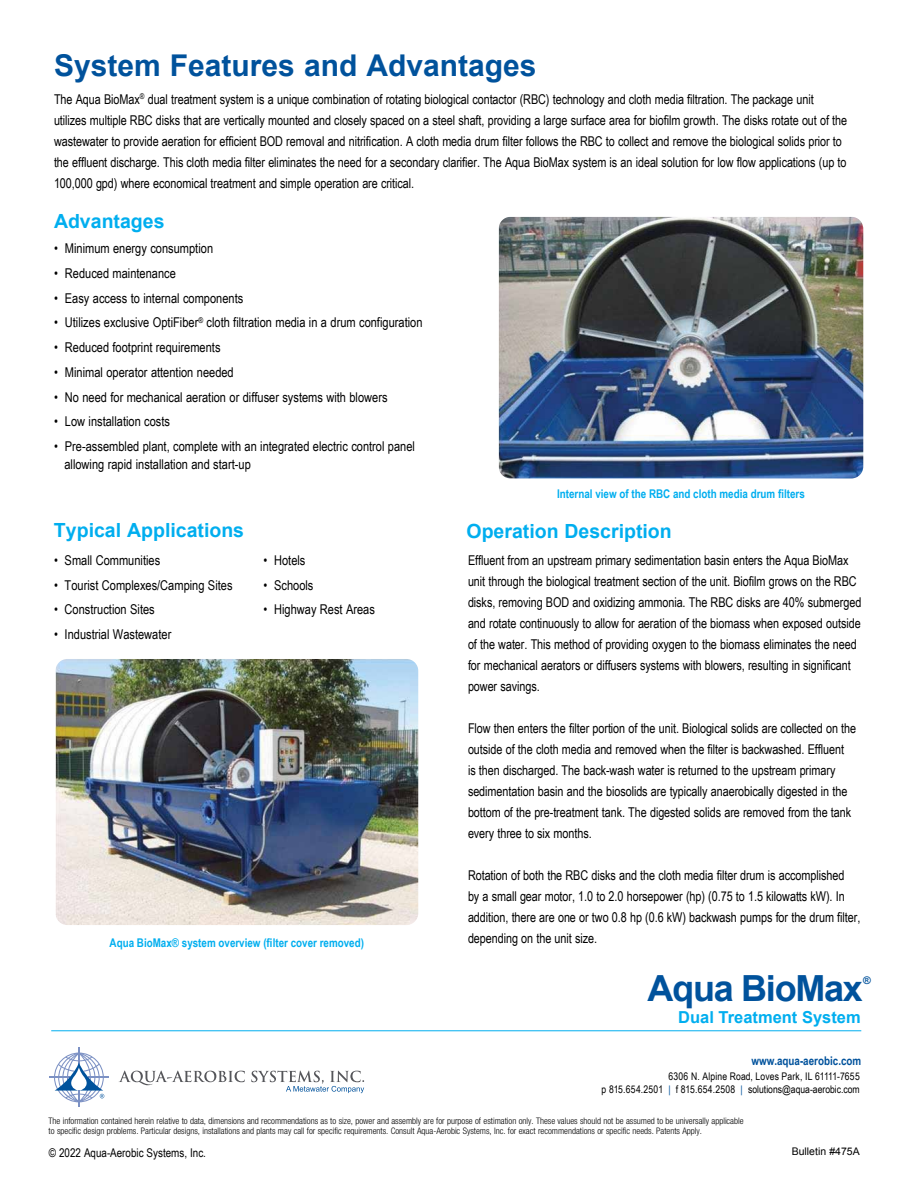
<style>
.page{position:relative;width:918px;height:1188px;background:#fff}
.page>*{position:absolute;margin:0;border:0;box-sizing:border-box;transform-origin:0 0}
.t1{font:700 36px "Arial";letter-spacing:-.035em;color:#00529c}
.t2{font:700 30px "Arial";color:#00529c}
.t3{font:700 19.5px "Arial";color:#00aeef}
.t4{font:700 16.5px "Arial";color:#00aeef}
.t5{font:13.5px/21px "Arial Narrow";letter-spacing:-.005em;color:#000}
.t6{font:700 12px "Arial Narrow";color:#00aeef}
.t7{font:12px "Arial Narrow";color:#000}
.t8{font:700 12px "Arial Narrow";color:#00529c}
.t9{font:10.5px/13.5px "Arial Narrow";color:#000;text-align:right}
.t10{font:10.5px "Arial";color:#000}
.t11{font:700 10.5px "Arial";color:#00529c}
.t12{font:300 condensed 9px/10.5px "Helvetica Neue LT Std";color:#000}
.s1{color:#00529c}
</style>
<div class="page">
<svg style="left:119px;top:1071px;width:126px;height:14px"></svg>
<svg style="left:251px;top:1071px;width:113px;height:22px"></svg>
<svg style="left:49px;top:1047px;width:60px;height:60px"></svg>
<hr style="left:51px;top:1030px;width:810px;height:1px;background:#00aeef">
<img style="left:499px;top:217px;width:364px;height:261px">
<img style="left:56px;top:659px;width:362px;height:266px">
<h2 class="t2" style="left:54px;top:46px;width:484px">System Features and Advantages</h2>
<p class="t5" style="left:54px;top:88px;width:795px">The Aqua BioMax<sup>®</sup> dual treatment system is a unique combination of rotating biological contactor (RBC) technology and cloth media filtration. The package unit utilizes multiple RBC disks that are vertically mounted and closely spaced on a steel shaft, providing a large surface area for biofilm growth. The disks rotate out of the wastewater to provide aeration for efficient BOD removal and nitrification. A cloth media drum filter follows the RBC to collect and remove the biological solids prior to the effluent discharge. This cloth media filter eliminates the need for a secondary clarifier. The Aqua BioMax system is an ideal solution for low flow applications (up to 100,000 gpd) where economical treatment and simple operation are critical.</p>
<h3 class="t3" style="left:54px;top:208px;width:112px">Advantages</h3>
<p class="t5" style="left:54px;top:237px;width:160px">• Minimum energy consumption</p>
<p class="t5" style="left:54px;top:262px;width:123px">• Reduced maintenance</p>
<p class="t5" style="left:54px;top:287px;width:191px">• Easy access to internal components</p>
<p class="t5" style="left:54px;top:312px;width:370px">• Utilizes exclusive OptiFiber<sup>®</sup> cloth filtration media in a drum configuration</p>
<p class="t5" style="left:54px;top:336px;width:168px">• Reduced footprint requirements</p>
<p class="t5" style="left:54px;top:361px;width:181px">• Minimal operator attention needed</p>
<p class="t5" style="left:54px;top:386px;width:335px">• No need for mechanical aeration or diffuser systems with blowers</p>
<p class="t5" style="left:54px;top:411px;width:117px">• Low installation costs</p>
<p class="t5" style="left:64px;top:437px;width:352px;line-height:18px;text-indent:-10px">• Pre-assembled plant, complete with an integrated electric control panel allowing rapid installation and start-up</p>
<p class="t6" style="left:557px;top:485px;width:249px">Internal view of the RBC and cloth media drum filters</p>
<h3 class="t3" style="left:54px;top:518px;width:192px">Typical Applications</h3>
<h3 class="t3" style="left:466px;top:519px;width:207px">Operation Description</h3>
<p class="t5" style="left:54px;top:549px;width:108px">• Small Communities</p>
<p class="t5" style="left:54px;top:574px;width:180px">• Tourist Complexes/Camping Sites</p>
<p class="t5" style="left:54px;top:599px;width:102px">• Construction Sites</p>
<p class="t5" style="left:54px;top:623px;width:119px">• Industrial Wastewater</p>
<p class="t5" style="left:468px;top:549px;width:395px">Effluent from an upstream primary sedimentation basin enters the Aqua BioMax unit through the biological treatment section of the unit. Biofilm grows on the RBC disks, removing BOD and oxidizing ammonia. The RBC disks are 40% submerged and rotate continuously to allow for aeration of the biomass when exposed outside of the water. This method of providing oxygen to the biomass eliminates the need for mechanical aerators or diffusers systems with blowers, resulting in significant power savings.</p>
<p class="t5" style="left:468px;top:717px;width:390px">Flow then enters the filter portion of the unit. Biological solids are collected on the outside of the cloth media and removed when the filter is backwashed. Effluent<br>is then discharged. The back-wash water is returned to the upstream primary sedimentation basin and the biosolids are typically anaerobically digested in the bottom of the pre-treatment tank. The digested solids are removed from the tank every three to six months.</p>
<p class="t5" style="left:468px;top:864px;width:394px">Rotation of both the RBC disks and the cloth media filter drum is accomplished<br>by a small gear motor, 1.0 to 2.0 horsepower (hp) (0.75 to 1.5 kilowatts kW). In addition, there are one or two 0.8 hp (0.6 kW) backwash pumps for the drum filter, depending on the unit size.</p>
<p class="t5" style="left:263px;top:549px;width:44px">• Hotels</p>
<p class="t5" style="left:263px;top:574px;width:52px">• Schools</p>
<p class="t5" style="left:263px;top:599px;width:113px">• Highway Rest Areas</p>
<p class="t6" style="left:110px;top:934px;width:256px">Aqua BioMax® system overview (filter cover removed)</p>
<h1 class="t1" style="left:648px;top:965px;width:217px">Aqua BioMax</h1>
<p class="t11" style="left:863px;top:974px;width:9px">®</p>
<p class="t4" style="left:678px;top:1006px;width:184px">Dual Treatment System</p>
<p class="t8" style="left:751px;top:1051px;width:111px">www.aqua-aerobic.com</p>
<p class="t9" style="left:602px;top:1069px;width:260px">6306 N. Alpine Road, Loves Park, IL 61111-7655<br>p 815.654.2501 <span class="s1">|</span> f 815.654.2508 <span class="s1">|</span> solutions@aqua-aerobic.com</p>
<p class="t12" style="left:49px;top:1115px;width:697px">The information contained herein relative to data, dimensions and recommendations as to size, power and assembly are for purpose of estimation only. These values should not be assumed to be universally applicable to specific design problems. Particular designs, installations and plants may call for specific requirements. Consult Aqua-Aerobic Systems, Inc. for exact recommendations or specific needs. Patents Apply.</p>
<p class="t7" style="left:49px;top:1143px;width:159px">© 2022 Aqua-Aerobic Systems, Inc.</p>
<p class="t10" style="left:792px;top:1145px;width:69px">Bulletin #475A</p>
</div>
